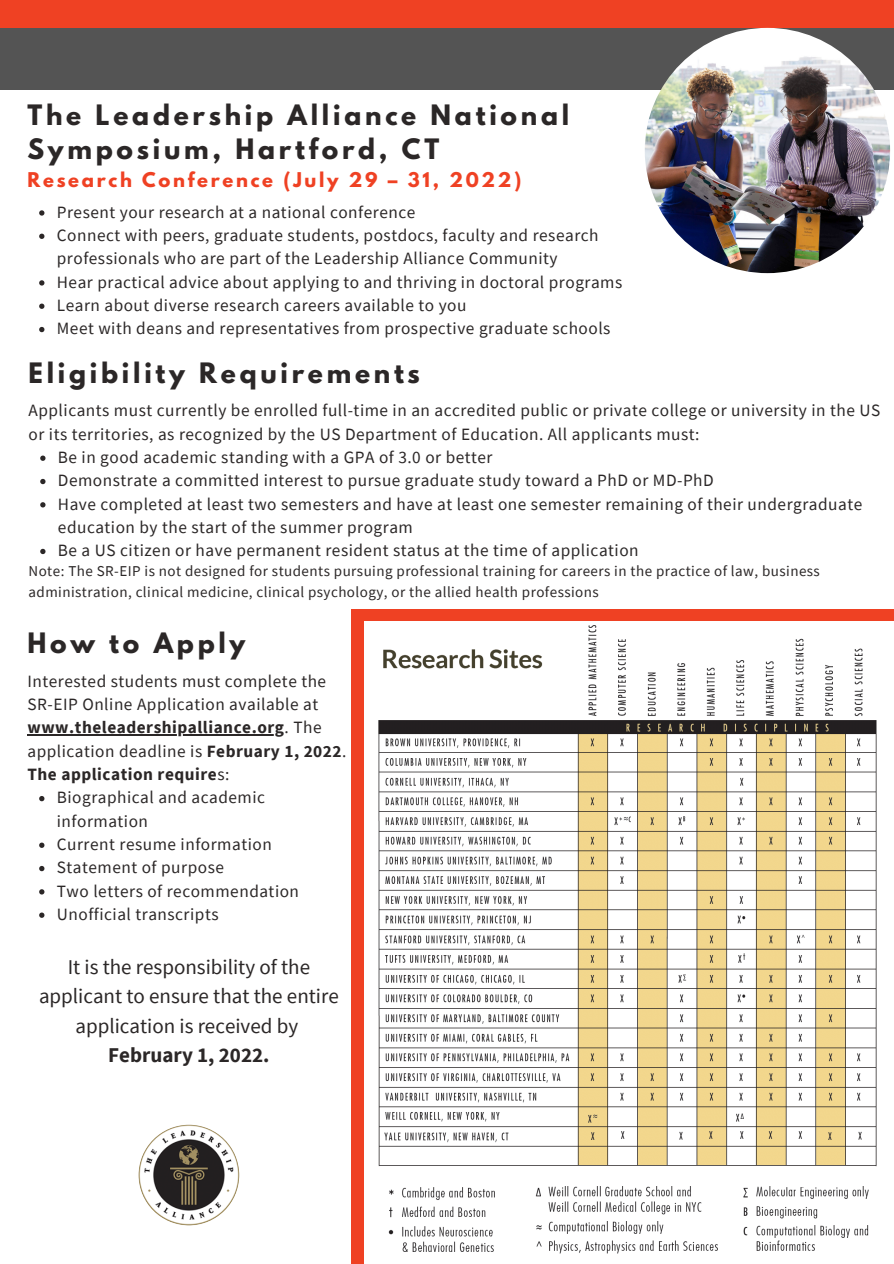
<style>
.page{position:relative;width:894px;height:1264px;background:#fff}
.page>*{position:absolute;margin:0;border:0;box-sizing:border-box;transform-origin:0 0}
.t1{font:700 24.9px/33.9px "League Spartan";letter-spacing:.15em;color:#2b2727}
.t2{font:21px/29.2px "Source Sans Pro";color:#2b2727;text-align:center}
.t3{font:700 21px "Source Sans Pro";color:#2b2727}
.t4{font:700 18px "League Spartan";letter-spacing:.15em;color:#ef4123}
.t5{font:17.25px/23.2px "Source Sans Pro";letter-spacing:.03em;color:#2b2727}
.t6{font:15px/20.1px "Source Sans Pro";letter-spacing:.03em;color:#2b2727}
.s1{font-weight:700}
</style>
<div class="page">
<div style="left:0;top:0;width:893px;height:90px;background:#545454"></div>
<div style="left:0;top:0;width:893px;height:27px;background:#ef4123"></div>
<img style="left:644px;top:28px;width:245px;height:245px;border-radius:50%">
<svg style="left:40px;top:455px;width:5px;height:6px"></svg>
<svg style="left:40px;top:479px;width:5px;height:5px"></svg>
<svg style="left:40px;top:502px;width:5px;height:5px"></svg>
<svg style="left:40px;top:549px;width:5px;height:5px"></svg>
<svg style="left:39px;top:210px;width:5px;height:6px"></svg>
<svg style="left:39px;top:234px;width:5px;height:5px"></svg>
<svg style="left:39px;top:280px;width:5px;height:5px"></svg>
<svg style="left:39px;top:303px;width:5px;height:6px"></svg>
<svg style="left:39px;top:327px;width:5px;height:5px"></svg>
<svg style="left:39px;top:796px;width:5px;height:5px"></svg>
<svg style="left:39px;top:842px;width:5px;height:5px"></svg>
<svg style="left:39px;top:865px;width:5px;height:6px"></svg>
<svg style="left:39px;top:889px;width:5px;height:5px"></svg>
<svg style="left:39px;top:912px;width:5px;height:5px"></svg>
<hr style="left:27px;top:734px;width:257px;height:1px;background:#2b2727">
<div style="left:351px;top:609px;width:542px;height:654px;background:#ef4123"></div>
<img style="left:364px;top:621px;width:529px;height:642px">
<img style="left:138px;top:1124px;width:101px;height:101px;border-radius:50%">
<h1 class="t1" style="left:27px;top:101px;width:543px">The Leadership Alliance National<br>Symposium, Hartford, CT</h1>
<p class="t4" style="left:27px;top:170px;width:495px">Research Conference (July 29 – 31, 2022)</p>
<p class="t5" style="left:57px;top:200px;width:567px">Present your research at a national conference<br>Connect with peers, graduate students, postdocs, faculty and research professionals who are part of the Leadership Alliance Community<br>Hear practical advice about applying to and thriving in doctoral programs Learn about diverse research careers available to you<br>Meet with deans and representatives from prospective graduate schools</p>
<h1 class="t1" style="left:29px;top:359px;width:392px">Eligibility Requirements</h1>
<p class="t5" style="left:29px;top:398px;width:853px">Applicants must currently be enrolled full-time in an accredited public or private college or university in the US</p>
<p class="t5" style="left:29px;top:422px;width:672px">or its territories, as recognized by the US Department of Education. All applicants must:</p>
<p class="t5" style="left:58px;top:445px;width:436px">Be in good academic standing with a GPA of 3.0 or better</p>
<p class="t5" style="left:58px;top:468px;width:657px">Demonstrate a committed interest to pursue graduate study toward a PhD or MD-PhD</p>
<p class="t5" style="left:58px;top:492px;width:805px">Have completed at least two semesters and have at least one semester remaining of their undergraduate</p>
<p class="t5" style="left:58px;top:515px;width:356px">education by the start of the summer program</p>
<p class="t5" style="left:58px;top:538px;width:582px">Be a US citizen or have permanent resident status at the time of application</p>
<p class="t6" style="left:29px;top:561px;width:792px">Note: The SR-EIP is not designed for students pursuing professional training for careers in the practice of law, business administration, clinical medicine, clinical psychology, or the allied health professions</p>
<h1 class="t1" style="left:27px;top:629px;width:219px">How to Apply</h1>
<p class="t5" style="left:27px;top:669px;width:320px">Interested students must complete the SR-EIP Online Application available at <span class="s1">www.theleadershipalliance.org</span>. The application deadline is <span class="s1">February 1, 2022</span>.<br><span class="s1">The application require</span>s:</p>
<p class="t5" style="left:57px;top:785px;width:244px">Biographical and academic information<br>Current resume information<br>Statement of purpose<br>Two letters of recommendation<br>Unofficial transcripts</p>
<p class="t2" style="left:39px;top:951px;width:301px">It is the responsibility of the applicant to ensure that the entire application is received by</p>
<p class="t3" style="left:108px;top:1041px;width:163px">February 1, 2022.</p>
</div>
